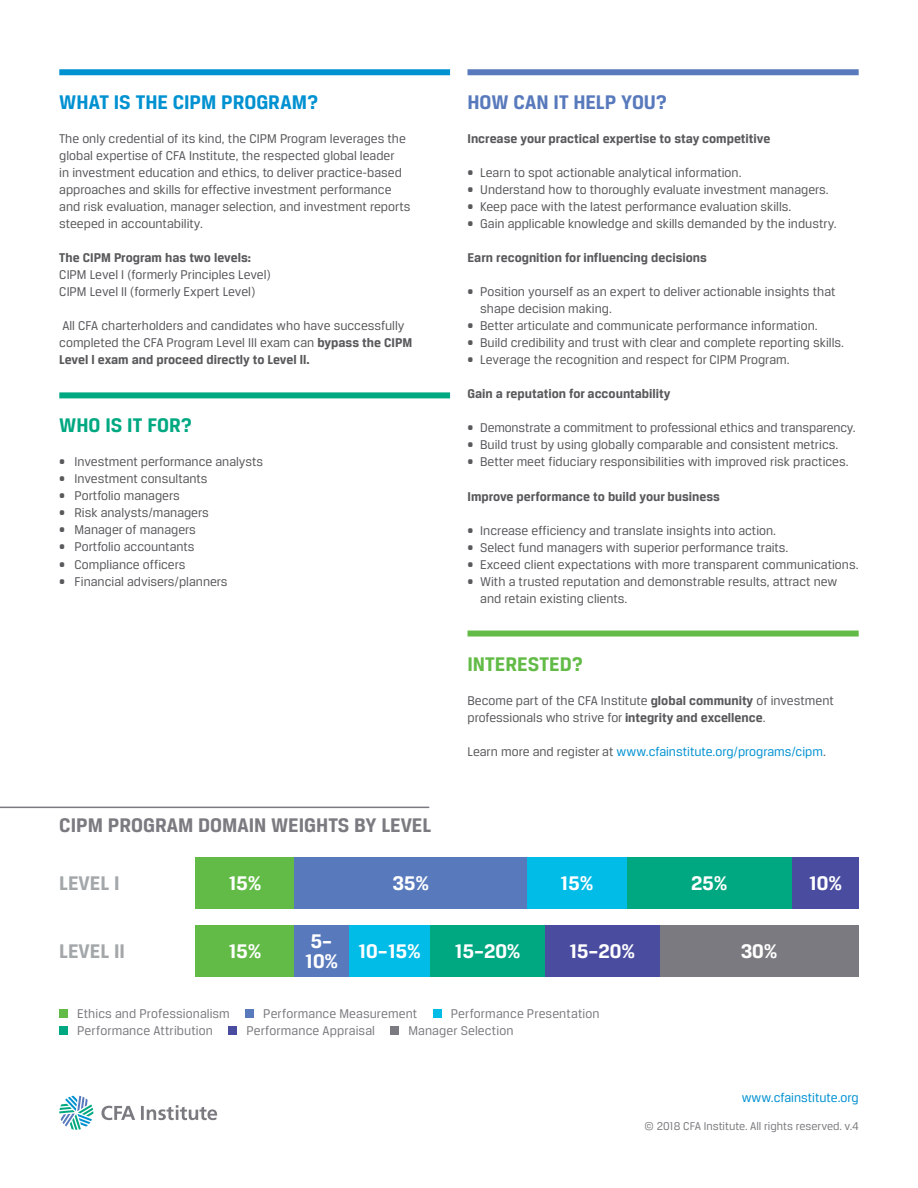
<style>
.page{position:relative;width:918px;height:1188px;background:#fff}
.page>*{position:absolute;margin:0;border:0;box-sizing:border-box;transform-origin:0 0}
.t1{font:700 21px/19.5px "CFA Breuer Text";color:#fff}
.t2{font:700 21px "CFA Breuer Text";color:#7b7a80}
.t3{font:700 21px "CFA Breuer Text";letter-spacing:-.005em;color:#0091d1}
.t4{font:700 21px "CFA Breuer Text";letter-spacing:-.005em;color:#587abc}
.t5{font:700 21px "CFA Breuer Text";color:#a3a7a9}
.t6{font:700 21px "CFA Breuer Text";color:#00a881}
.t7{font:700 21px "CFA Breuer Text";color:#62bb46}
.t8{font:13.5px/17px "CFA Breuer Text";color:#58595b}
.t9{font:700 13.5px "CFA Breuer Text";color:#58595b}
.t10{font:13.5px "CFA Breuer Text";letter-spacing:.005em;color:#7b7a80}
.t11{font:13.5px "CFA Breuer Text";color:#0091d1}
.t12{font:12px "CFA Breuer Text";color:#7b7c7f}
.s1{font-weight:700}
.s2{color:#58595b}
</style>
<div class="page">
<svg style="left:59px;top:1096px;width:34px;height:34px"></svg>
<svg style="left:101px;top:1106px;width:34px;height:14px"></svg>
<hr style="left:141px;top:1106px;width:3px;height:14px;background:#7b7a80">
<svg style="left:147px;top:1105px;width:70px;height:15px"></svg>
<div style="left:59px;top:69px;width:391px;height:6px;background:#0091d1"></div>
<div style="left:59px;top:392px;width:391px;height:6px;background:#00a881"></div>
<div style="left:468px;top:69px;width:391px;height:6px;background:#587abc"></div>
<div style="left:468px;top:631px;width:391px;height:6px;background:#62bb46"></div>
<div style="left:59px;top:1009px;width:9px;height:9px;background:#62bb46"></div>
<div style="left:245px;top:1009px;width:9px;height:9px;background:#587abc"></div>
<div style="left:433px;top:1009px;width:8px;height:9px;background:#00bce7"></div>
<div style="left:59px;top:1026px;width:9px;height:9px;background:#00a881"></div>
<div style="left:229px;top:1026px;width:8px;height:9px;background:#4a4ca0"></div>
<div style="left:391px;top:1026px;width:8px;height:9px;background:#7b7a80"></div>
<div style="left:195px;top:858px;width:100px;height:51px;background:#62bb46"></div>
<div style="left:195px;top:926px;width:100px;height:51px;background:#62bb46"></div>
<div style="left:660px;top:926px;width:199px;height:51px;background:#7b7a80"></div>
<div style="left:348px;top:926px;width:82px;height:51px;background:#00bce7"></div>
<div style="left:430px;top:926px;width:115px;height:51px;background:#00a881"></div>
<div style="left:545px;top:926px;width:115px;height:51px;background:#4a4ca0"></div>
<div style="left:792px;top:858px;width:67px;height:51px;background:#4a4ca0"></div>
<div style="left:294px;top:926px;width:55px;height:51px;background:#587abc"></div>
<div style="left:627px;top:858px;width:165px;height:51px;background:#00a881"></div>
<div style="left:295px;top:858px;width:232px;height:51px;background:#587abc"></div>
<hr style="left:0;top:807px;width:429px;height:1px;background:#7b7a80">
<div style="left:527px;top:858px;width:100px;height:51px;background:#00bce7"></div>
<h1 class="t3" style="left:59px;top:91px;width:261px">WHAT IS THE CIPM PROGRAM?</h1>
<p class="t8" style="left:59px;top:130px;width:353px">The only credential of its kind, the CIPM Program leverages the global expertise of CFA Institute, the respected global leader<br>in investment education and ethics, to deliver practice-based approaches and skills for effective investment performance and risk evaluation, manager selection, and investment reports steeped in accountability.</p>
<p class="t9" style="left:59px;top:250px;width:193px">The CIPM Program has two levels:</p>
<p class="t8" style="left:59px;top:266px;width:213px">CIPM Level I (formerly Principles Level)<br>CIPM Level II (formerly Expert Level)</p>
<p class="t8" style="left:59px;top:317px;width:355px">All CFA charterholders and candidates who have successfully completed the CFA Program Level III exam can <span class="s1">bypass the CIPM<br>Level l exam and proceed directly to Level ll.</span></p>
<h1 class="t6" style="left:59px;top:414px;width:134px">WHO IS IT FOR?</h1>
<p class="t8" style="left:59px;top:453px;width:205px">• Investment performance analysts</p>
<p class="t8" style="left:59px;top:470px;width:150px">• Investment consultants</p>
<p class="t8" style="left:59px;top:487px;width:122px">• Portfolio managers</p>
<p class="t8" style="left:59px;top:504px;width:151px">• Risk analysts/managers</p>
<p class="t8" style="left:59px;top:521px;width:138px">• Manager of managers</p>
<p class="t8" style="left:59px;top:538px;width:137px">• Portfolio accountants</p>
<p class="t8" style="left:59px;top:555px;width:128px">• Compliance officers</p>
<p class="t8" style="left:59px;top:572px;width:170px">• Financial advisers/planners</p>
<h1 class="t2" style="left:59px;top:814px;width:374px">CIPM PROGRAM DOMAIN WEIGHTS BY LEVEL</h1>
<h1 class="t4" style="left:468px;top:91px;width:201px">HOW CAN IT HELP YOU?</h1>
<p class="t9" style="left:468px;top:131px;width:304px">Increase your practical expertise to stay competitive</p>
<p class="t8" style="left:468px;top:164px;width:276px">• Learn to spot actionable analytical information.</p>
<p class="t8" style="left:468px;top:181px;width:363px">• Understand how to thoroughly evaluate investment managers.</p>
<p class="t8" style="left:468px;top:198px;width:325px">• Keep pace with the latest performance evaluation skills.</p>
<p class="t8" style="left:468px;top:215px;width:371px">• Gain applicable knowledge and skills demanded by the industry.</p>
<p class="t9" style="left:468px;top:250px;width:241px">Earn recognition for influencing decisions</p>
<p class="t8" style="left:480px;top:283px;width:357px;text-indent:-13px">• Position yourself as an expert to deliver actionable insights that shape decision making.</p>
<p class="t8" style="left:468px;top:317px;width:352px">• Better articulate and communicate performance information.</p>
<p class="t8" style="left:468px;top:334px;width:378px">• Build credibility and trust with clear and complete reporting skills.</p>
<p class="t8" style="left:468px;top:351px;width:324px">• Leverage the recognition and respect for CIPM Program.</p>
<p class="t9" style="left:468px;top:386px;width:204px">Gain a reputation for accountability</p>
<p class="t8" style="left:468px;top:419px;width:390px">• Demonstrate a commitment to professional ethics and transparency.</p>
<p class="t8" style="left:468px;top:436px;width:372px">• Build trust by using globally comparable and consistent metrics.</p>
<p class="t8" style="left:468px;top:453px;width:383px">• Better meet fiduciary responsibilities with improved risk practices.</p>
<p class="t9" style="left:468px;top:488px;width:254px">Improve performance to build your business</p>
<p class="t8" style="left:468px;top:521px;width:310px">• Increase efficiency and translate insights into action.</p>
<p class="t8" style="left:468px;top:538px;width:322px">• Select fund managers with superior performance traits.</p>
<p class="t8" style="left:468px;top:555px;width:393px">• Exceed client expectations with more transparent communications.</p>
<p class="t8" style="left:480px;top:572px;width:359px;text-indent:-13px">• With a trusted reputation and demonstrable results, attract new and retain existing clients.</p>
<h1 class="t7" style="left:468px;top:652px;width:117px">INTERESTED?</h1>
<p class="t8" style="left:468px;top:691px;width:368px">Become part of the CFA Institute <span class="s1">global community</span> of investment professionals who strive for <span class="s1">integrity and excellence</span>.</p>
<p class="t11" style="left:468px;top:744px;width:360px"><span class="s2">Learn more and register at</span> www.cfainstitute.org/programs/cipm<span class="s2">.</span></p>
<h1 class="t5" style="left:59px;top:872px;width:62px">LEVEL I</h1>
<h1 class="t1" style="left:393px;top:873px;width:38px">35%</h1>
<h1 class="t1" style="left:691px;top:873px;width:38px">25%</h1>
<h1 class="t1" style="left:228px;top:873px;width:35px">15%</h1>
<h1 class="t1" style="left:560px;top:873px;width:35px">15%</h1>
<h1 class="t5" style="left:59px;top:940px;width:67px">LEVEL II</h1>
<h1 class="t1" style="left:305px;top:931px;width:35px">5–<br>10%</h1>
<h1 class="t1" style="left:228px;top:941px;width:35px">15%</h1>
<h1 class="t1" style="left:358px;top:941px;width:64px">10–15%</h1>
<h1 class="t1" style="left:455px;top:941px;width:68px">15–20%</h1>
<h1 class="t1" style="left:569px;top:941px;width:68px">15–20%</h1>
<h1 class="t1" style="left:741px;top:941px;width:38px">30%</h1>
<p class="t10" style="left:77px;top:1006px;width:154px">Ethics and Professionalism</p>
<p class="t10" style="left:263px;top:1006px;width:156px">Performance Measurement</p>
<p class="t10" style="left:451px;top:1006px;width:150px">Performance Presentation</p>
<p class="t10" style="left:77px;top:1023px;width:137px">Performance Attribution</p>
<p class="t10" style="left:246px;top:1023px;width:130px">Performance Appraisal</p>
<p class="t10" style="left:408px;top:1023px;width:107px">Manager Selection</p>
<h1 class="t1" style="left:809px;top:873px;width:35px">10%</h1>
<p class="t11" style="left:742px;top:1091px;width:118px">www.cfainstitute.org</p>
<p class="t12" style="left:645px;top:1119px;width:216px">© 2018 CFA Institute. All rights reserved. v.4</p>
</div>
